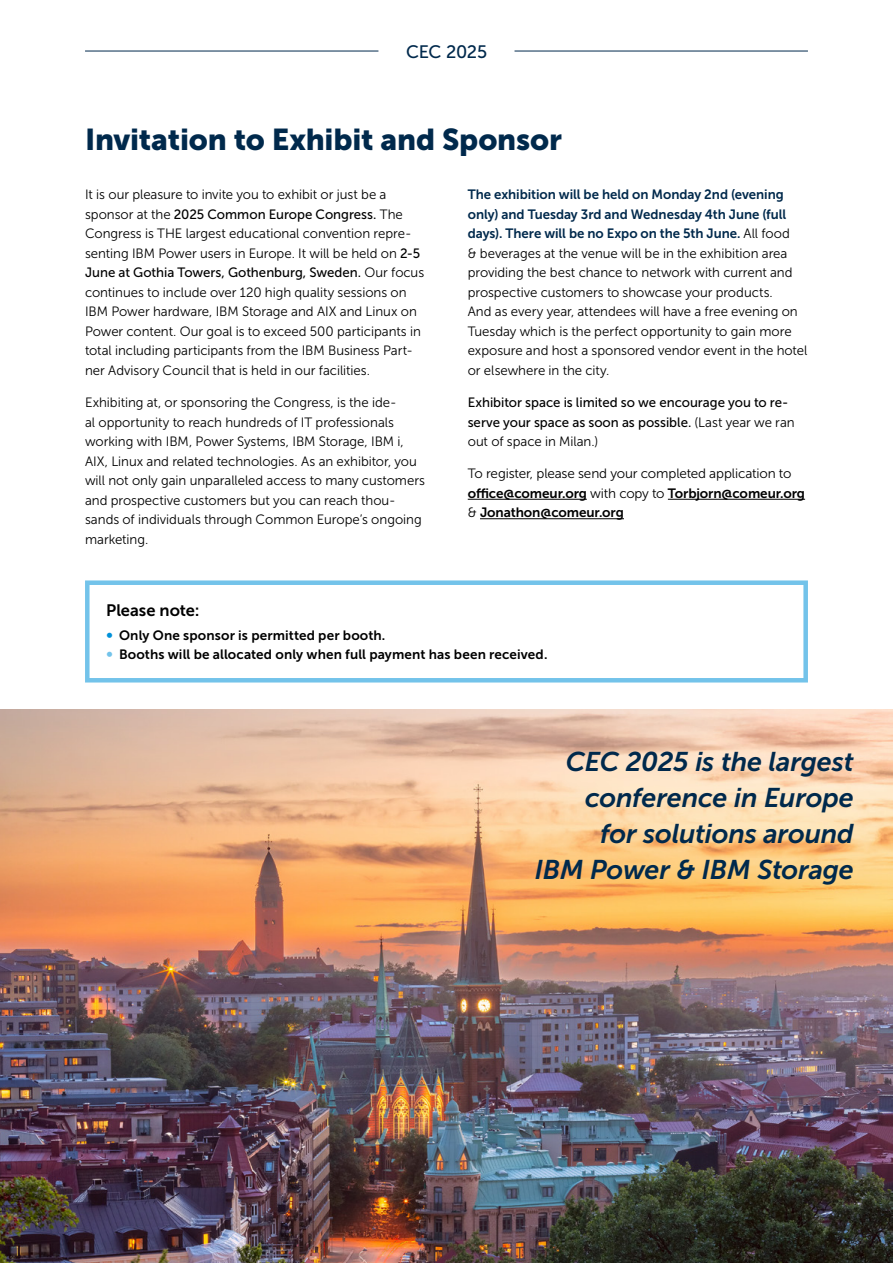
<style>
.page{position:relative;width:893px;height:1263px;background:#fff}
.page>*{position:absolute;margin:0;border:0;box-sizing:border-box;transform-origin:0 0}
.t1{font:30px "Museo Sans 900";letter-spacing:-.005em;color:#00294c}
.t2{font:italic 27px/36px "Museo Sans 700";letter-spacing:-.01em;color:#00294c;text-align:right}
.t3{font:18px "Museo Sans 500";letter-spacing:-.02em;color:#00294c}
.t4{font:16.5px "Museo Sans 700";color:#000}
.t5{font:13.5px/19.5px "Museo Sans 300";letter-spacing:-.005em;color:#000}
.t6{font:13.5px/19.5px "Museo Sans 500";color:#000}
.t7{font:13.5px/19.5px "Museo Sans 700";letter-spacing:.005em;color:#000}
.t8{font:13.5px/19.5px "Museo Sans 700";color:#00294c}
.s1{font-family:"Museo Sans 300"}
.s2{font-family:"Museo Sans 500"}
.s3{font-family:"Museo Sans 300";color:#000}
.s4{color:#0091d9}
.s5{color:#73c3ea}
</style>
<div class="page">
<div style="left:85px;top:580px;width:723px;height:102px;background:#fff;border:4px solid #73c3ea"></div>
<hr style="left:85px;top:51px;width:293px;height:1px;background:#00294c">
<hr style="left:514px;top:51px;width:294px;height:1px;background:#00294c">
<hr style="left:468px;top:499px;width:119px;height:1px;background:#000">
<hr style="left:668px;top:499px;width:137px;height:1px;background:#000">
<hr style="left:480px;top:518px;width:144px;height:1px;background:#000">
<img style="left:0;top:710px;width:893px;height:553px">
<h3 class="t3" style="left:406px;top:42px;width:83px">CEC 2025</h3>
<h1 class="t1" style="left:85px;top:123px;width:478px">Invitation to Exhibit and Sponsor</h1>
<p class="t5" style="left:85px;top:185px;width:303px">It is our pleasure to invite you to exhibit or just be a</p>
<p class="t6" style="left:85px;top:204px;width:319px"><span class="s1">sponsor at the</span> 2025 Common Europe Congress. <span class="s1">The</span></p>
<p class="t5" style="left:85px;top:224px;width:337px">Congress is THE largest educational convention repre&shy;senting IBM Power users in Europe. It will be held on <span class="s2">2-5</span></p>
<p class="t6" style="left:85px;top:263px;width:341px">June at Gothia Towers, Gothenburg, Sweden. <span class="s1">Our focus</span></p>
<p class="t5" style="left:85px;top:283px;width:337px">continues to include over 120 high quality sessions on IBM Power hardware, IBM Storage and AIX and Linux on Power content. Our goal is to exceed 500 participants in total including participants from the IBM Business Part&shy;ner Advisory Council that is held in our facilities.</p>
<p class="t5" style="left:85px;top:393px;width:341px">Exhibiting at, or sponsoring the Congress, is the ide-<br>al opportunity to reach hundreds of IT professionals working with IBM, Power Systems, IBM Storage, IBM i, AIX, Linux and related technologies. As an exhibitor, you will not only gain unparalleled access to many customers and prospective customers but you can reach thou&shy;sands of individuals through Common Europe’s ongoing marketing.</p>
<p class="t8" style="left:468px;top:185px;width:324px">The exhibition will be held on Monday 2nd (evening only) and Tuesday 3rd and Wednesday 4th June (full days). There will be no Expo on the 5th June. <span class="s3">All food</span></p>
<p class="t5" style="left:468px;top:244px;width:341px">&amp; beverages at the venue will be in the exhibition area providing the best chance to network with current and prospective customers to showcase your products.<br>And as every year, attendees will have a free evening on Tuesday which is the perfect opportunity to gain more exposure and host a sponsored vendor event in the hotel or elsewhere in the city.</p>
<p class="t6" style="left:468px;top:393px;width:328px">Exhibitor space is limited so we encourage you to re&shy;serve your space as soon as possible. <span class="s1">(Last year we ran</span></p>
<p class="t5" style="left:468px;top:432px;width:132px">out of space in Milan.)</p>
<p class="t5" style="left:468px;top:464px;width:325px">To register, please send your completed application to</p>
<p class="t7" style="left:468px;top:483px;width:339px">office@comeur.org <span class="s1">with copy to</span> Torbjorn@comeur.org <span class="s1">&amp;</span> Jonathon@comeur.org</p>
<p class="t4" style="left:106px;top:601px;width:95px">Please note:</p>
<p class="t7" style="left:106px;top:625px;width:443px"><span class="s4">∞</span> Only One sponsor is permitted per booth.<br><span class="s5">∞</span> Booths will be allocated only when full payment has been received.</p>
<h2 class="t2" style="left:535px;top:743px;width:321px">CEC 2025 is the largest conference in Europe<br>for solutions around<br>IBM Power &amp; IBM Storage</h2>
</div>
